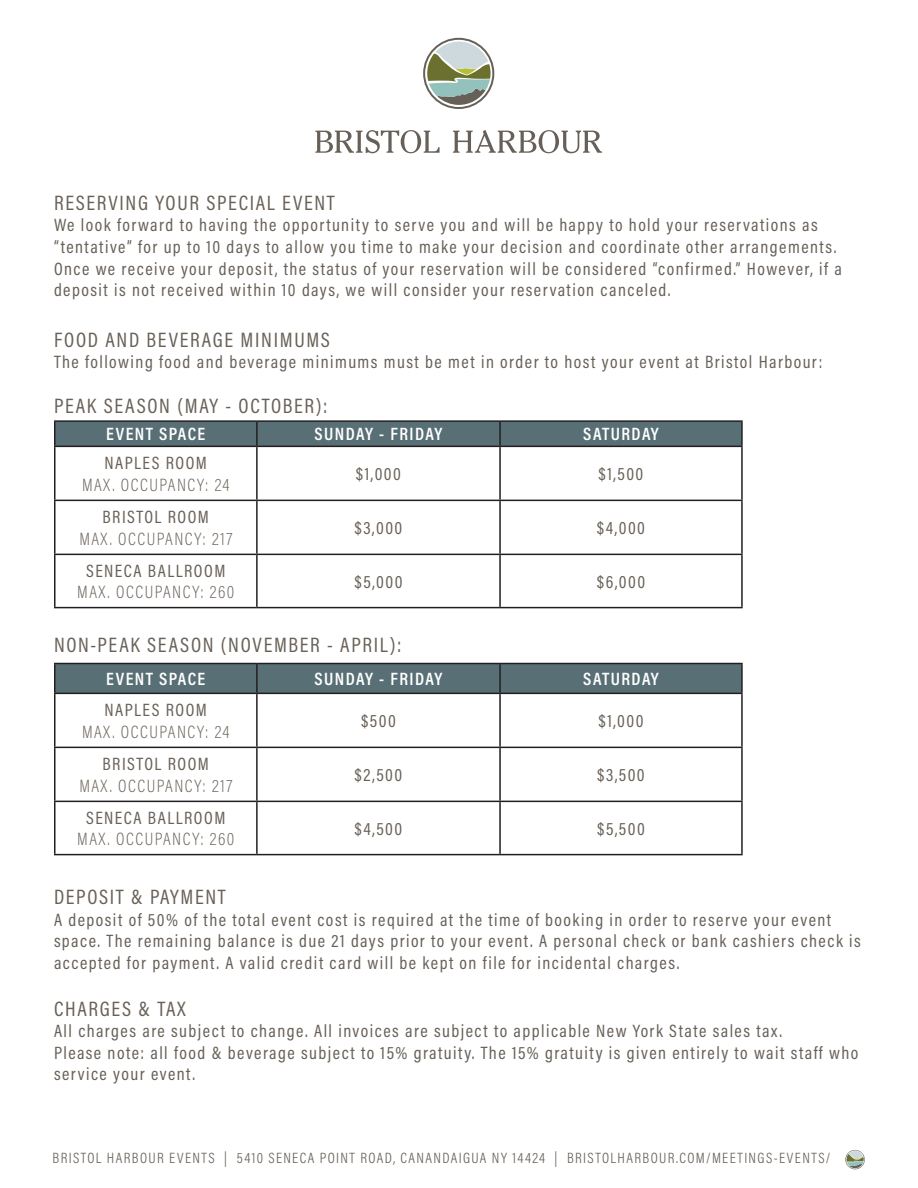
<style>
.page{position:relative;width:918px;height:1188px;background:#fff}
.page>*{position:absolute;margin:0;border:0;box-sizing:border-box;transform-origin:0 0}
.t1{font:21px "Acumin Pro Cond";letter-spacing:.08em;color:#696158}
.t2{font:18px/21.6px "Acumin Pro Cond";letter-spacing:.08em;color:#676058}
.t3{font:18px "Acumin Pro Cond";letter-spacing:.08em;color:#696158}
.t4{font:200 18px "Acumin Pro Cond";letter-spacing:.08em;color:#696158}
.t5{font:600 18px "Acumin Pro Cond";letter-spacing:.075em;color:#fff}
.t6{font:300 15px "Acumin Pro Cond";letter-spacing:.09em;color:#676058}
</style>
<div class="page">
<svg style="left:315px;top:130px;width:125px;height:23px"></svg>
<svg style="left:453px;top:130px;width:149px;height:23px"></svg>
<svg style="left:423px;top:38px;width:71px;height:71px"></svg>
<div style="left:56px;top:422px;width:685px;height:24px;background:#596f76"></div>
<hr style="left:54px;top:420px;width:203px;height:2px;background:#231f20">
<hr style="left:54px;top:422px;width:2px;height:24px;background:#231f20">
<hr style="left:257px;top:420px;width:243px;height:2px;background:#231f20">
<hr style="left:256px;top:422px;width:2px;height:24px;background:#231f20">
<hr style="left:500px;top:420px;width:243px;height:2px;background:#231f20">
<hr style="left:499px;top:422px;width:2px;height:24px;background:#231f20">
<hr style="left:741px;top:422px;width:2px;height:24px;background:#231f20">
<hr style="left:54px;top:446px;width:203px;height:1px;background:#231f20">
<hr style="left:54px;top:447px;width:2px;height:53px;background:#231f20">
<hr style="left:257px;top:446px;width:243px;height:1px;background:#231f20">
<hr style="left:256px;top:447px;width:2px;height:53px;background:#231f20">
<hr style="left:500px;top:446px;width:243px;height:1px;background:#231f20">
<hr style="left:499px;top:447px;width:2px;height:53px;background:#231f20">
<hr style="left:741px;top:447px;width:2px;height:53px;background:#231f20">
<hr style="left:54px;top:500px;width:203px;height:1px;background:#231f20">
<hr style="left:54px;top:501px;width:2px;height:53px;background:#231f20">
<hr style="left:257px;top:500px;width:243px;height:1px;background:#231f20">
<hr style="left:256px;top:501px;width:2px;height:53px;background:#231f20">
<hr style="left:500px;top:500px;width:243px;height:1px;background:#231f20">
<hr style="left:499px;top:501px;width:2px;height:53px;background:#231f20">
<hr style="left:741px;top:501px;width:2px;height:53px;background:#231f20">
<hr style="left:54px;top:554px;width:203px;height:1px;background:#231f20">
<hr style="left:54px;top:555px;width:2px;height:52px;background:#231f20">
<hr style="left:257px;top:554px;width:243px;height:1px;background:#231f20">
<hr style="left:256px;top:555px;width:2px;height:52px;background:#231f20">
<hr style="left:500px;top:554px;width:243px;height:1px;background:#231f20">
<hr style="left:499px;top:555px;width:2px;height:52px;background:#231f20">
<hr style="left:741px;top:555px;width:2px;height:52px;background:#231f20">
<hr style="left:54px;top:607px;width:203px;height:1px;background:#231f20">
<hr style="left:257px;top:607px;width:243px;height:1px;background:#231f20">
<hr style="left:500px;top:607px;width:243px;height:1px;background:#231f20">
<div style="left:56px;top:664px;width:685px;height:29px;background:#596f76"></div>
<hr style="left:54px;top:663px;width:203px;height:1px;background:#231f20">
<hr style="left:54px;top:664px;width:2px;height:29px;background:#231f20">
<hr style="left:257px;top:663px;width:243px;height:1px;background:#231f20">
<hr style="left:256px;top:664px;width:2px;height:29px;background:#231f20">
<hr style="left:500px;top:663px;width:243px;height:1px;background:#231f20">
<hr style="left:499px;top:664px;width:2px;height:29px;background:#231f20">
<hr style="left:741px;top:664px;width:2px;height:29px;background:#231f20">
<hr style="left:54px;top:693px;width:203px;height:1px;background:#231f20">
<hr style="left:54px;top:694px;width:2px;height:53px;background:#231f20">
<hr style="left:257px;top:693px;width:243px;height:1px;background:#231f20">
<hr style="left:256px;top:694px;width:2px;height:53px;background:#231f20">
<hr style="left:500px;top:693px;width:243px;height:1px;background:#231f20">
<hr style="left:499px;top:694px;width:2px;height:53px;background:#231f20">
<hr style="left:741px;top:694px;width:2px;height:53px;background:#231f20">
<hr style="left:54px;top:747px;width:203px;height:1px;background:#231f20">
<hr style="left:54px;top:748px;width:2px;height:53px;background:#231f20">
<hr style="left:257px;top:747px;width:243px;height:1px;background:#231f20">
<hr style="left:256px;top:748px;width:2px;height:53px;background:#231f20">
<hr style="left:500px;top:747px;width:243px;height:1px;background:#231f20">
<hr style="left:499px;top:748px;width:2px;height:53px;background:#231f20">
<hr style="left:741px;top:748px;width:2px;height:53px;background:#231f20">
<hr style="left:54px;top:801px;width:203px;height:1px;background:#231f20">
<hr style="left:54px;top:802px;width:2px;height:52px;background:#231f20">
<hr style="left:257px;top:801px;width:243px;height:1px;background:#231f20">
<hr style="left:256px;top:802px;width:2px;height:52px;background:#231f20">
<hr style="left:500px;top:801px;width:243px;height:1px;background:#231f20">
<hr style="left:499px;top:802px;width:2px;height:52px;background:#231f20">
<hr style="left:741px;top:802px;width:2px;height:52px;background:#231f20">
<hr style="left:54px;top:854px;width:203px;height:1px;background:#231f20">
<hr style="left:257px;top:854px;width:243px;height:1px;background:#231f20">
<hr style="left:500px;top:854px;width:243px;height:1px;background:#231f20">
<svg style="left:845px;top:1150px;width:20px;height:19px"></svg>
<p class="t1" style="left:54px;top:189px;width:282px">RESERVING YOUR SPECIAL EVENT</p>
<p class="t2" style="left:54px;top:214px;width:789px">We look forward to having the opportunity to serve you and will be happy to hold your reservations as “tentative” for up to 10 days to allow you time to make your decision and coordinate other arrangements.<br>Once we receive your deposit, the status of your reservation will be considered “confirmed.” However, if a deposit is not received within 10 days, we will consider your reservation canceled.</p>
<p class="t1" style="left:54px;top:326px;width:277px">FOOD AND BEVERAGE MINIMUMS</p>
<p class="t2" style="left:54px;top:351px;width:770px">The following food and beverage minimums must be met in order to host your event at Bristol Harbour:</p>
<p class="t1" style="left:54px;top:392px;width:275px">PEAK SEASON (MAY - OCTOBER):</p>
<p class="t5" style="left:106px;top:422px;width:101px">EVENT SPACE</p>
<p class="t5" style="left:315px;top:422px;width:129px">SUNDAY - FRIDAY</p>
<p class="t5" style="left:583px;top:422px;width:77px">SATURDAY</p>
<p class="t3" style="left:105px;top:451px;width:104px">NAPLES ROOM</p>
<p class="t4" style="left:82px;top:473px;width:149px">MAX. OCCUPANCY: 24</p>
<p class="t3" style="left:356px;top:462px;width:47px">$1,000</p>
<p class="t3" style="left:599px;top:462px;width:46px">$1,500</p>
<p class="t3" style="left:103px;top:505px;width:108px">BRISTOL ROOM</p>
<p class="t4" style="left:79px;top:527px;width:154px">MAX. OCCUPANCY: 217</p>
<p class="t3" style="left:86px;top:559px;width:141px">SENECA BALLROOM</p>
<p class="t4" style="left:77px;top:581px;width:159px">MAX. OCCUPANCY: 260</p>
<p class="t3" style="left:355px;top:516px;width:49px">$3,000</p>
<p class="t3" style="left:597px;top:516px;width:50px">$4,000</p>
<p class="t3" style="left:354px;top:570px;width:50px">$5,000</p>
<p class="t3" style="left:597px;top:570px;width:50px">$6,000</p>
<p class="t1" style="left:54px;top:631px;width:349px">NON-PEAK SEASON (NOVEMBER - APRIL):</p>
<p class="t5" style="left:106px;top:667px;width:101px">EVENT SPACE</p>
<p class="t5" style="left:315px;top:667px;width:129px">SUNDAY - FRIDAY</p>
<p class="t5" style="left:583px;top:667px;width:77px">SATURDAY</p>
<p class="t3" style="left:105px;top:698px;width:104px">NAPLES ROOM</p>
<p class="t4" style="left:82px;top:720px;width:149px">MAX. OCCUPANCY: 24</p>
<p class="t3" style="left:361px;top:709px;width:36px">$500</p>
<p class="t3" style="left:598px;top:709px;width:47px">$1,000</p>
<p class="t3" style="left:103px;top:752px;width:108px">BRISTOL ROOM</p>
<p class="t4" style="left:79px;top:774px;width:154px">MAX. OCCUPANCY: 217</p>
<p class="t3" style="left:86px;top:806px;width:141px">SENECA BALLROOM</p>
<p class="t4" style="left:77px;top:828px;width:159px">MAX. OCCUPANCY: 260</p>
<p class="t3" style="left:355px;top:763px;width:49px">$2,500</p>
<p class="t3" style="left:597px;top:763px;width:49px">$3,500</p>
<p class="t3" style="left:355px;top:817px;width:49px">$4,500</p>
<p class="t3" style="left:597px;top:817px;width:49px">$5,500</p>
<p class="t1" style="left:54px;top:883px;width:173px">DEPOSIT &amp; PAYMENT</p>
<p class="t2" style="left:54px;top:908px;width:808px">A deposit of 50% of the total event cost is required at the time of booking in order to reserve your event space. The remaining balance is due 21 days prior to your event. A personal check or bank cashiers check is accepted for payment. A valid credit card will be kept on file for incidental charges.</p>
<p class="t1" style="left:54px;top:995px;width:133px">CHARGES &amp; TAX</p>
<p class="t2" style="left:54px;top:1020px;width:806px">All charges are subject to change. All invoices are subject to applicable New York State sales tax.<br>Please note: all food &amp; beverage subject to 15% gratuity. The 15% gratuity is given entirely to wait staff who service your event.</p>
<p class="t6" style="left:53px;top:1148px;width:779px">BRISTOL HARBOUR EVENTS | 5410 SENECA POINT ROAD, CANANDAIGUA NY 14424 | BRISTOLHARBOUR.COM/MEETINGS-EVENTS/</p>
</div>
